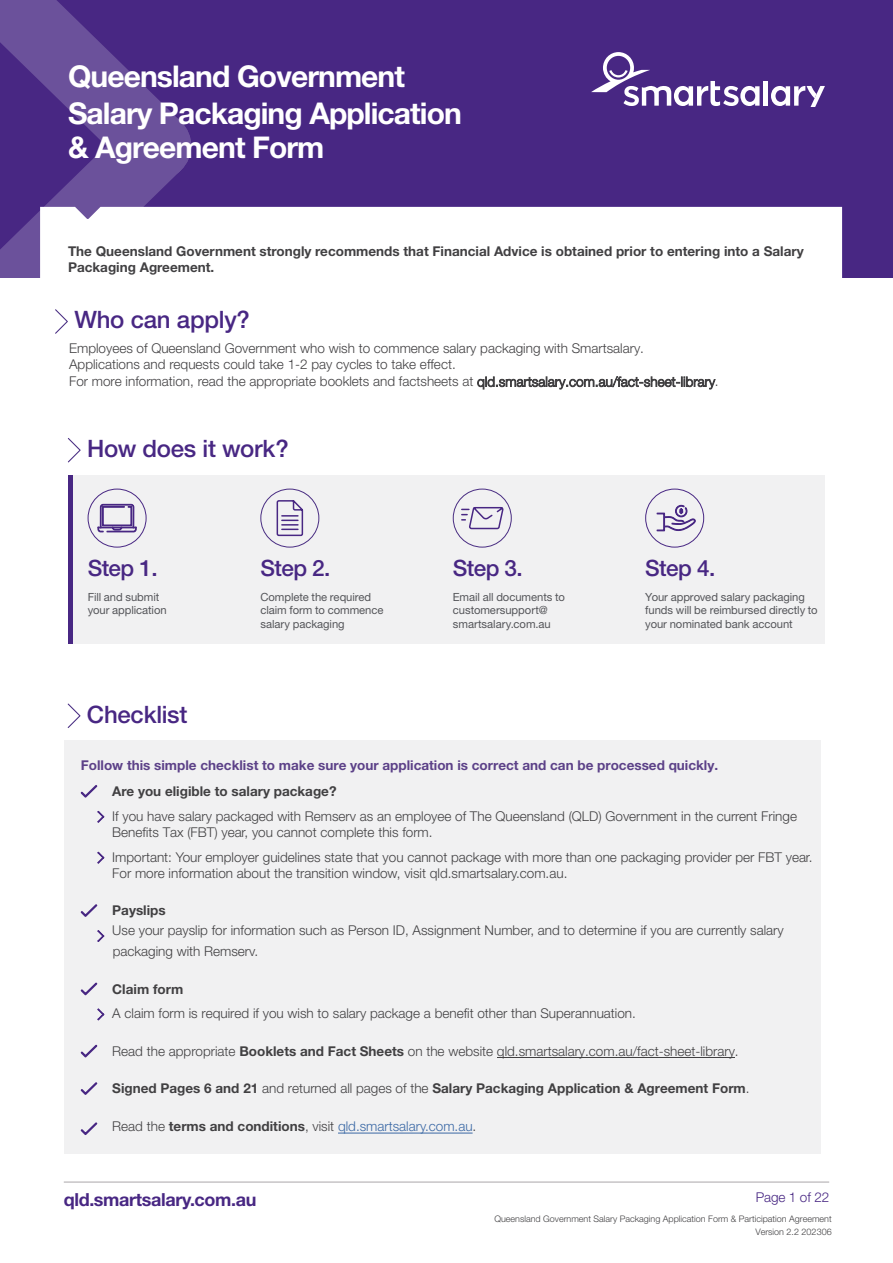
<style>
.page{position:relative;width:893px;height:1263px;background:#fff}
.page>*{position:absolute;margin:0;border:0;box-sizing:border-box;transform-origin:0 0}
.t1{font:700 30px/35.5px "Helvetica Neue LT Std";letter-spacing:-.03em;color:#fff}
.t2{font:500 24px "Helvetica Neue LT Std";letter-spacing:-.01em;color:#482783}
.t3{font:500 22.5px "Helvetica Neue LT Std";letter-spacing:-.025em;color:#482783}
.t4{font:700 18px "Helvetica Neue LT Std";letter-spacing:-.02em;color:#482783}
.t5{font:300 13.5px/16.2px "Helvetica Neue LT Std";color:#414042}
.t6{font:700 13.5px/16.2px "Helvetica Neue LT Std";color:#414042}
.t7{font:700 13.5px "Helvetica Neue LT Std";color:#5c4188}
.t8{font:300 13.5px "Helvetica Neue LT Std";color:#3a68a5}
.t9{font:300 13.5px "Helvetica Neue LT Std";letter-spacing:-.01em;color:#482783}
.t10{font:11.25px/13.5px "Helvetica Neue LT Std";letter-spacing:-.005em;color:#55565a}
.t11{font:300 9px/12.3px "Helvetica Neue LT Std";color:#414042;text-align:right}
.s1{font-weight:700}
.s2{font-weight:300}
.s3{color:#414042}
.s4{font-weight:700;color:#414042}
</style>
<div class="page">
<div style="left:64px;top:741px;width:757px;height:413px;background:#f1f1f2"></div>
<div style="left:0;top:0;width:893px;height:277px;background:#482783"></div>
<div style="left:195px;top:207px;width:647px;height:70px;background:#fff"></div>
<hr style="left:764px;top:81px;width:4px;height:25px;background:#fff">
<svg style="left:771px;top:86px;width:54px;height:21px"></svg>
<svg style="left:591px;top:52px;width:168px;height:54px"></svg>
<div style="left:68px;top:475px;width:757px;height:168px;background:#f1f1f2"></div>
<hr style="left:68px;top:475px;width:4px;height:168px;background:#482783">
<div style="left:645px;top:489px;width:59px;height:58px;border:1px solid #482783;border-radius:50%"></div>
<svg style="left:657px;top:505px;width:39px;height:26px"></svg>
<div style="left:88px;top:489px;width:58px;height:58px;border:1px solid #482783;border-radius:50%"></div>
<svg style="left:98px;top:504px;width:38px;height:28px"></svg>
<div style="left:260px;top:489px;width:59px;height:58px;border:1px solid #492d82;border-radius:50%"></div>
<svg style="left:68px;top:438px;width:13px;height:24px"></svg>
<svg style="left:68px;top:703px;width:12px;height:25px"></svg>
<hr style="left:64px;top:1182px;width:765px;height:1px;background:#aaa7a9">
<div style="left:453px;top:489px;width:59px;height:58px;border:1px solid #492d82;border-radius:50%"></div>
<svg style="left:461px;top:506px;width:43px;height:24px"></svg>
<svg style="left:276px;top:500px;width:28px;height:37px"></svg>
<svg style="left:80px;top:785px;width:18px;height:13px"></svg>
<svg style="left:98px;top:811px;width:6px;height:12px"></svg>
<svg style="left:98px;top:852px;width:6px;height:12px"></svg>
<svg style="left:80px;top:904px;width:18px;height:13px"></svg>
<svg style="left:98px;top:930px;width:6px;height:12px"></svg>
<svg style="left:80px;top:982px;width:18px;height:14px"></svg>
<svg style="left:98px;top:1008px;width:6px;height:12px"></svg>
<svg style="left:80px;top:1044px;width:18px;height:14px"></svg>
<svg style="left:80px;top:1082px;width:18px;height:13px"></svg>
<svg style="left:80px;top:1122px;width:18px;height:13px"></svg>
<hr style="left:338px;top:1133px;width:135px;height:1px;background:#3a68a5">
<hr style="left:497px;top:1057px;width:238px;height:1px;background:#414042">
<svg style="left:0;top:0;width:195px;height:334px"></svg>
<h1 class="t1" style="left:68px;top:59px;width:395px">Queensland Government<br>Salary Packaging Application &amp; Agreement Form</h1>
<p class="t6" style="left:68px;top:243px;width:737px">The Queensland Government strongly recommends that Financial Advice is obtained prior to entering into a Salary<br>Packaging Agreement.</p>
<h2 class="t2" style="left:74px;top:305px;width:177px">Who can apply?</h2>
<p class="t5" style="left:69px;top:340px;width:651px;line-height:16.8px">Employees of Queensland Government who wish to commence salary packaging with Smartsalary.<br>Applications and requests could take 1-2 pay cycles to take effect.<br>For more information, read the appropriate booklets and factsheets at qld.smartsalary.com.au/fact-sheet-library.</p>
<h2 class="t2" style="left:87px;top:434px;width:203px">How does it work?</h2>
<h3 class="t3" style="left:88px;top:554px;width:71px">Step 1.</h3>
<p class="t10" style="left:88px;top:590px;width:81px">Fill and submit your application</p>
<h2 class="t2" style="left:87px;top:700px;width:102px">Checklist</h2>
<h3 class="t3" style="left:260px;top:554px;width:71px">Step 2.</h3>
<p class="t10" style="left:260px;top:590px;width:125px">Complete the required claim form to commence salary packaging</p>
<h3 class="t3" style="left:453px;top:554px;width:71px">Step 3.</h3>
<p class="t10" style="left:453px;top:590px;width:114px">Email all documents to customersupport@ smartsalary.com.au</p>
<h3 class="t3" style="left:645px;top:554px;width:71px">Step 4.</h3>
<p class="t10" style="left:645px;top:590px;width:174px">Your approved salary packaging funds will be reimbursed directly to your nominated bank account</p>
<p class="t7" style="left:81px;top:758px;width:639px">Follow this simple checklist to make sure your application is correct and can be processed quickly.</p>
<p class="t6" style="left:112px;top:783px;width:226px">Are you eligible to salary package?</p>
<p class="t5" style="left:112px;top:808px;width:686px">If you have salary packaged with Remserv as an employee of The Queensland (QLD) Government in the current Fringe<br>Benefits Tax (FBT) year, you cannot complete this form.</p>
<p class="t5" style="left:112px;top:848px;width:702px">Important: Your employer guidelines state that you cannot package with more than one packaging provider per FBT year.<br>For more information about the transition window, visit qld.smartsalary.com.au.</p>
<p class="t6" style="left:112px;top:902px;width:55px">Payslips</p>
<p class="t5" style="left:112px;top:919px;width:673px;line-height:21.5px">Use your payslip for information such as Person ID, Assignment Number, and to determine if you are currently salary packaging with Remserv.</p>
<p class="t6" style="left:112px;top:980px;width:72px">Claim form</p>
<p class="t5" style="left:112px;top:1005px;width:525px">A claim form is required if you wish to salary package a benefit other than Superannuation.</p>
<p class="t5" style="left:112px;top:1043px;width:628px">Read the appropriate <span class="s1">Booklets and Fact Sheets</span> on the website qld.smartsalary.com.au/fact-sheet-library.</p>
<p class="t6" style="left:112px;top:1080px;width:639px">Signed Pages 6 and 21 <span class="s2">and returned all pages of the</span> Salary Packaging Application &amp; Agreement Form<span class="s2">.</span></p>
<p class="t8" style="left:112px;top:1118px;width:366px"><span class="s3">Read the</span> <span class="s4">terms and conditions</span><span class="s3">, visit</span> qld.smartsalary.com.au<span class="s3">.</span></p>
<h3 class="t4" style="left:64px;top:1188px;width:194px">qld.smartsalary.com.au</h3>
<p class="t9" style="left:756px;top:1189px;width:75px">Page 1 of 22</p>
<p class="t11" style="left:494px;top:1213px;width:339px">Queensland Government Salary Packaging Application Form &amp; Participation Agreement<br>Version 2.2 202306</p>
</div>
